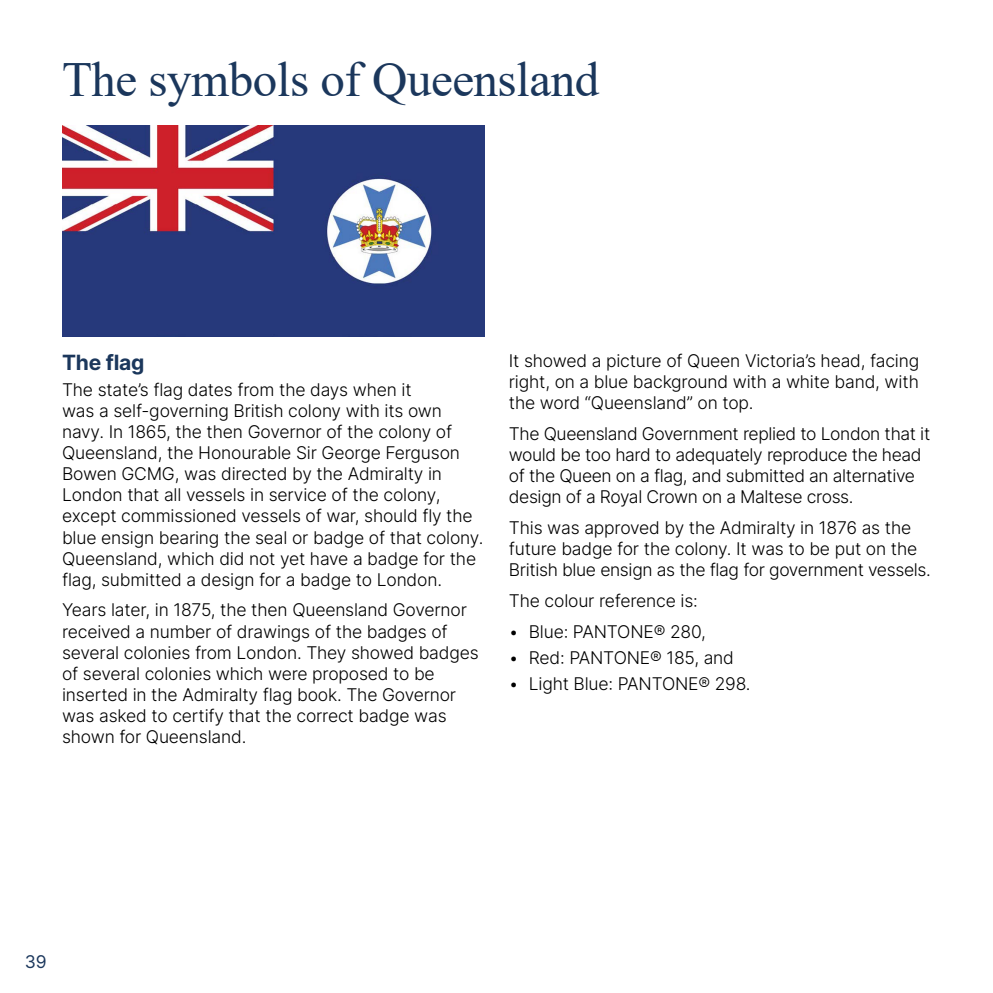
<style>
.page{position:relative;width:993px;height:993px;background:#fff}
.page>*{position:absolute;margin:0;border:0;box-sizing:border-box;transform-origin:0 0}
.Heading_level_3{font:49px "Times New Roman";letter-spacing:-.01em;color:#1b375c}
.Heading_4{font:700 21px "Inter";letter-spacing:-.01em;color:#1b375c}
.Body{font:300 17.5px/21px "Inter";letter-spacing:-.01em;color:#000}
.t1{font:17.5px "Inter";color:#1b375c}
</style>
<div class="page">
<img style="left:62px;top:125px;width:422px;height:212px">
<h3 class="Heading_level_3" style="left:62px;top:45px;width:538px">The symbols of Queensland</h3>
<h4 class="Heading_4" style="left:62px;top:347px;width:84px">The flag</h4>
<p class="Body" style="left:62px;top:379px;width:422px">The state’s flag dates from the days when it<br>was a self-governing British colony with its own navy. In 1865, the then Governor of the colony of Queensland, the Honourable Sir George Ferguson Bowen GCMG, was directed by the Admiralty in London that all vessels in service of the colony, except commissioned vessels of war, should fly the blue ensign bearing the seal or badge of that colony.<br>Queensland, which did not yet have a badge for the flag, submitted a design for a badge to London.</p>
<p class="Body" style="left:62px;top:599px;width:418px">Years later, in 1875, the then Queensland Governor received a number of drawings of the badges of several colonies from London. They showed badges of several colonies which were proposed to be inserted in the Admiralty flag book. The Governor was asked to certify that the correct badge was shown for Queensland.</p>
<p class="Body" style="left:508px;top:349px;width:412px;text-align:justify">It showed a picture of Queen Victoria’s head, facing right, on a blue background with a white band, with the word “Queensland” on top.</p>
<p class="Body" style="left:508px;top:422px;width:422px">The Queensland Government replied to London that it would be too hard to adequately reproduce the head of the Queen on a flag, and submitted an alternative design of a Royal Crown on a Maltese cross.</p>
<p class="Body" style="left:508px;top:516px;width:423px">This was approved by the Admiralty in 1876 as the future badge for the colony. It was to be put on the<br>British blue ensign as the flag for government vessels.</p>
<p class="Body" style="left:508px;top:589px;width:190px">The colour reference is:</p>
<p class="Body" style="left:508px;top:620px;width:198px">• Blue: PANTONE® 280,</p>
<p class="Body" style="left:508px;top:646px;width:226px">• Red: PANTONE® 185, and</p>
<p class="Body" style="left:508px;top:672px;width:243px">• Light Blue: PANTONE® 298.</p>
<p class="t1" style="left:25px;top:948px;width:24px">39</p>
</div>
